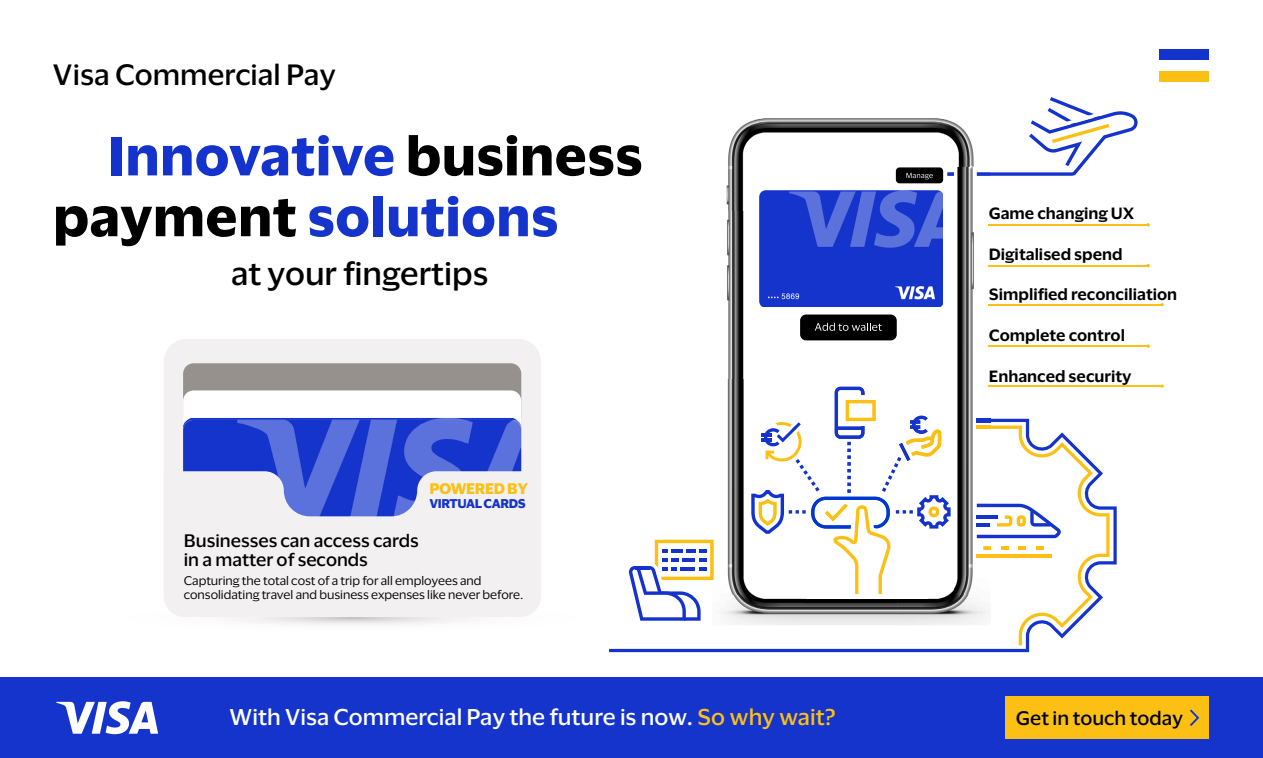
<style>
.page{position:relative;width:1263px;height:758px;background:#fff}
.page>*{position:absolute;margin:0;border:0;box-sizing:border-box;transform-origin:0 0}
.t1{font:700 51px/60.8px "Visa Dialect";color:#000}
.t2{font:500 30px "Visa Dialect";color:#000}
.t3{font:500 27px "Visa Dialect";color:#000}
.t4{font:500 21px "Visa Dialect";color:#fff}
.t5{font:500 18px "Visa Dialect";color:#000}
.t6{font:500 16.65px/18.9px "Visa Dialect";color:#000}
.t7{font:600 15px "Visa Dialect";color:#000}
.t8{font:700 14.1px "Visa Dialect";letter-spacing:-.03em;color:#fcc015}
.t9{font:700 11.7px "Visa Dialect";letter-spacing:-.04em;color:#1434cb}
.t10{font:11.4px/13.8px "Visa Dialect";color:#000}
.s1{color:#1433cc}
.s2{color:#1434cb}
.s3{color:#fcc015}
</style>
<div class="page">
<div style="left:164px;top:339px;width:377px;height:277px;background:#f2f0f0;border-radius:23px"></div>
<div style="left:183px;top:363px;width:338px;height:235px;background:#96918c;border-radius:11px"></div>
<div style="left:183px;top:390px;width:338px;height:196px;background:#fff;border-radius:11px"></div>
<img style="left:183px;top:420px;width:338px;height:51px">
<svg style="left:164px;top:471px;width:377px;height:145px;fill:#f2f0f0"></svg>
<div style="left:0;top:677px;width:1263px;height:81px;background:#1434cb"></div>
<svg style="left:609px;top:418px;width:508px;height:234px"></svg>
<hr style="left:988px;top:385px;width:174px;height:1px;background:#fcbf14">
<hr style="left:988px;top:304px;width:174px;height:1px;background:#fcbf14">
<hr style="left:988px;top:345px;width:160px;height:2px;background:#fcbf14">
<hr style="left:988px;top:265px;width:160px;height:1px;background:#fcbf14">
<hr style="left:988px;top:224px;width:160px;height:1px;background:#fcbf14">
<svg style="left:991px;top:97px;width:147px;height:79px"></svg>
<svg style="left:629px;top:539px;width:83px;height:85px"></svg>
<hr style="left:635px;top:566px;width:14px;height:3px;background:#1433cc">
<img style="left:726px;top:118px;width:248px;height:93px">
<img style="left:712px;top:211px;width:93px;height:414px">
<img style="left:898px;top:225px;width:93px;height:400px">
<img style="left:805px;top:336px;width:93px;height:289px">
<img style="left:723px;top:379px;width:25px;height:215px">
<img style="left:954px;top:167px;width:23px;height:427px">
<img style="left:760px;top:191px;width:183px;height:116px">
<img style="left:977px;top:418px;width:14px;height:4px">
<svg style="left:967px;top:425px;width:143px;height:220px"></svg>
<img style="left:947px;top:172px;width:44px;height:4px">
<img style="left:712px;top:539px;width:2px;height:41px">
<div style="left:896px;top:167px;width:47px;height:16px;background:#000;border-radius:4px"></div>
<svg style="left:907px;top:173px;width:26px;height:6px"></svg>
<div style="left:800px;top:314px;width:97px;height:26px;background:#000;border-radius:6px"></div>
<svg style="left:815px;top:323px;width:67px;height:8px"></svg>
<div style="left:806px;top:593px;width:121px;height:5px;background:#fff"></div>
<svg style="left:751px;top:386px;width:203px;height:209px"></svg>
<svg style="left:56px;top:701px;width:102px;height:33px"></svg>
<div style="left:1005px;top:696px;width:204px;height:43px;background:#fcc015"></div>
<div style="left:1160px;top:49px;width:49px;height:11px;background:#1433cc"></div>
<div style="left:1160px;top:71px;width:49px;height:11px;background:#fcbf14"></div>
<svg style="left:1190px;top:709px;width:10px;height:17px"></svg>
<h3 class="t3" style="left:53px;top:54px;width:285px">Visa Commercial Pay</h3>
<h1 class="t1" style="left:53px;top:122px;width:591px;text-indent:55px"><span class="s1">Innovative</span> business payment <span class="s2">solutions</span></h1>
<h2 class="t2" style="left:231px;top:250px;width:259px">at your fingertips</h2>
<p class="t8" style="left:429px;top:477px;width:100px">POWERED BY</p>
<p class="t9" style="left:429px;top:493px;width:98px">VIRTUAL CARDS</p>
<h3 class="t6" style="left:184px;top:530px;width:236px">Businesses can access cards in a matter of seconds</h3>
<p class="t10" style="left:184px;top:573px;width:341px">Capturing the total cost of a trip for all employees and consolidating travel and business expenses like never before.</p>
<h3 class="t7" style="left:989px;top:201px;width:147px">Game changing UX</h3>
<h3 class="t7" style="left:989px;top:243px;width:135px">Digitalised spend</h3>
<h3 class="t7" style="left:989px;top:283px;width:190px">Simplified reconciliation</h3>
<h3 class="t7" style="left:989px;top:323px;width:138px">Complete control</h3>
<h3 class="t7" style="left:989px;top:364px;width:144px">Enhanced security</h3>
<h3 class="t4" style="left:229px;top:701px;width:608px">With Visa Commercial Pay the future is now. <span class="s3">So why wait?</span></h3>
<h3 class="t5" style="left:1016px;top:704px;width:169px">Get in touch today</h3>
</div>
